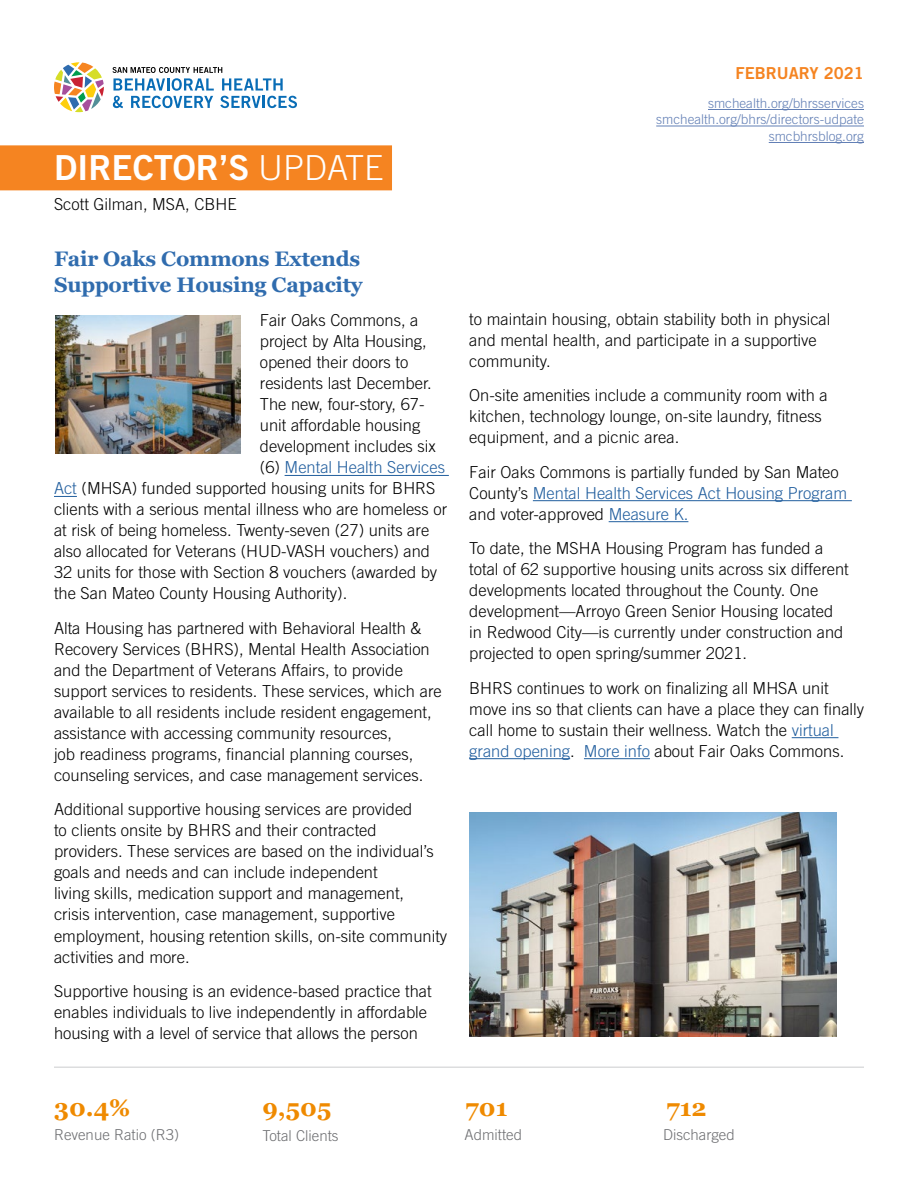
<style>
.page{position:relative;width:918px;height:1188px;background:#fff}
.page>*{position:absolute;margin:0;border:0;box-sizing:border-box;transform-origin:0 0}
.t1{font:34.5px "Trade Gothic LT Std Bd 2";color:#fff}
.t2{font:700 24px "Georgia";color:#ef8a00}
.t3{font:700 21px/25.5px "Georgia";letter-spacing:-.01em;color:#306cae}
.t4{font:300 16.5px/21px "Trade Gothic LT Std";color:#000}
.t5{font:300 16.5px "Trade Gothic LT Std";color:#215e9e}
.t6{font:16.5px "Trade Gothic LT Std Bd 2";color:#f58421}
.t7{font:300 15px "Trade Gothic LT Std";color:#6d6e71}
.t8{font:300 13.5px/16.5px "Trade Gothic LT Std";color:#627fb5;text-align:right}
.s1{font-family:"Trade Gothic LT Std";font-weight:300}
.s2{color:#000}
.s3{color:#215e9e}
</style>
<div class="page">
<hr style="left:285px;top:475px;width:164px;height:1px;background:#215e9e">
<svg style="left:54px;top:496px;width:23px;height:1px"></svg>
<div style="left:0;top:145px;width:392px;height:45px;background:#f58421"></div>
<hr style="left:533px;top:500px;width:319px;height:1px;background:#215e9e">
<hr style="left:609px;top:521px;width:79px;height:1px;background:#215e9e">
<hr style="left:792px;top:737px;width:46px;height:1px;background:#215e9e">
<hr style="left:469px;top:758px;width:101px;height:1px;background:#215e9e">
<hr style="left:584px;top:758px;width:66px;height:1px;background:#215e9e">
<hr style="left:708px;top:109px;width:156px;height:1px;background:#627fb5">
<hr style="left:656px;top:126px;width:208px;height:1px;background:#627fb5">
<hr style="left:769px;top:142px;width:95px;height:1px;background:#627fb5">
<svg style="left:54px;top:62px;width:50px;height:50px"></svg>
<svg style="left:112px;top:67px;width:185px;height:41px"></svg>
<hr style="left:54px;top:1066px;width:810px;height:2px;background:#dcddde">
<img style="left:469px;top:813px;width:368px;height:224px">
<img style="left:56px;top:315px;width:184px;height:139px">
<h1 class="t1" style="left:54px;top:147px;width:331px">DIRECTOR’S <span class="s1">UPDATE</span></h1>
<p class="t4" style="left:54px;top:194px;width:184px">Scott Gilman, MSA, CBHE</p>
<p class="t3" style="left:54px;top:246px;width:310px">Fair Oaks Commons Extends<br>Supportive Housing Capacity</p>
<p class="t4" style="left:260px;top:310px;width:160px">Fair Oaks Commons, a</p>
<p class="t4" style="left:260px;top:331px;width:168px">project by Alta Housing,</p>
<p class="t4" style="left:260px;top:352px;width:150px">opened their doors to</p>
<p class="t4" style="left:260px;top:373px;width:174px">residents last December.</p>
<p class="t4" style="left:260px;top:394px;width:166px">The new, four-story, 67-</p>
<p class="t4" style="left:260px;top:415px;width:162px">unit affordable housing</p>
<p class="t4" style="left:260px;top:436px;width:178px">development includes six</p>
<p class="t5" style="left:260px;top:458px;width:187px"><span class="s2">(6)</span> Mental Health Services</p>
<p class="t4" style="left:54px;top:478px;width:383px"><span class="s3">Act</span> (MHSA) funded supported housing units for BHRS</p>
<p class="t4" style="left:54px;top:499px;width:395px">clients with a serious mental illness who are homeless or</p>
<p class="t4" style="left:54px;top:520px;width:377px">at risk of being homeless. Twenty-seven (27) units are</p>
<p class="t4" style="left:54px;top:541px;width:378px">also allocated for Veterans (HUD-VASH vouchers) and</p>
<p class="t4" style="left:54px;top:562px;width:385px">32 units for those with Section 8 vouchers (awarded by</p>
<p class="t4" style="left:54px;top:583px;width:295px">the San Mateo County Housing Authority).</p>
<p class="t4" style="left:54px;top:617px;width:389px">Alta Housing has partnered with Behavioral Health &amp; Recovery Services (BHRS), Mental Health Association and the Department of Veterans Affairs, to provide support services to residents. These services, which are available to all residents include resident engagement, assistance with accessing community resources,<br>job readiness programs, financial planning courses, counseling services, and case management services.</p>
<p class="t4" style="left:54px;top:799px;width:395px">Additional supportive housing services are provided<br>to clients onsite by BHRS and their contracted providers. These services are based on the individual’s goals and needs and can include independent<br>living skills, medication support and management,<br>crisis intervention, case management, supportive employment, housing retention skills, on-site community activities and more.</p>
<p class="t4" style="left:54px;top:980px;width:379px">Supportive housing is an evidence-based practice that enables individuals to live independently in affordable housing with a level of service that allows the person</p>
<p class="t6" style="left:735px;top:63px;width:130px">FEBRUARY 2021</p>
<p class="t8" style="left:656px;top:95px;width:209px">smchealth.org/bhrsservices smchealth.org/bhrs/directors-udpate smcbhrsblog.org</p>
<p class="t4" style="left:469px;top:308px;width:363px">to maintain housing, obtain stability both in physical and mental health, and participate in a supportive community.</p>
<p class="t4" style="left:469px;top:385px;width:360px">On-site amenities include a community room with a kitchen, technology lounge, on-site laundry, fitness equipment, and a picnic area.</p>
<p class="t4" style="left:469px;top:461px;width:379px">Fair Oaks Commons is partially funded by San Mateo<br>County’s <span class="s3">Mental Health Services Act Housing Program </span>and voter-approved <span class="s3">Measure K.</span></p>
<p class="t4" style="left:469px;top:538px;width:381px">To date, the MSHA Housing Program has funded a total of 62 supportive housing units across six different developments located throughout the County. One development—Arroyo Green Senior Housing located in Redwood City—is currently under construction and projected to open spring/summer 2021.</p>
<p class="t4" style="left:469px;top:677px;width:396px">BHRS continues to work on finalizing all MHSA unit move ins so that clients can have a place they can finally call home to sustain their wellness. Watch the <span class="s3">virtual grand opening</span>. <span class="s3">More info</span> about Fair Oaks Commons.</p>
<h2 class="t2" style="left:54px;top:1092px;width:78px">30.4%</h2>
<h2 class="t2" style="left:262px;top:1092px;width:70px">9,505</h2>
<h2 class="t2" style="left:667px;top:1092px;width:42px">712</h2>
<p class="t7" style="left:54px;top:1126px;width:127px">Revenue Ratio (R3)</p>
<p class="t7" style="left:262px;top:1126px;width:78px">Total Clients</p>
<p class="t7" style="left:663px;top:1126px;width:73px">Discharged</p>
<h2 class="t2" style="left:466px;top:1092px;width:43px">701</h2>
<p class="t7" style="left:465px;top:1126px;width:59px">Admitted</p>
</div>
